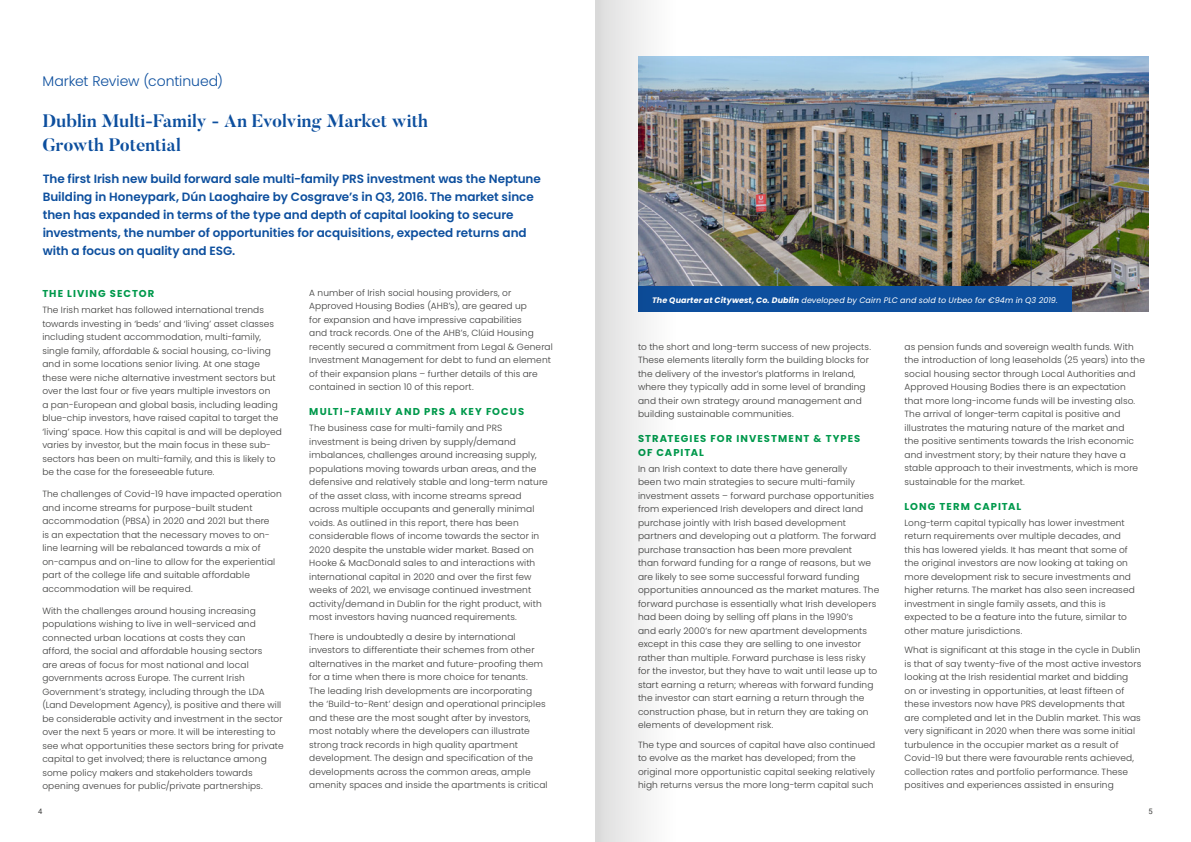
<style>
.page{position:relative;width:1191px;height:842px;background:#fff}
.page>*{position:absolute;margin:0;border:0;box-sizing:border-box;transform-origin:0 0}
.t1{font:700 18px/24px "Butler";color:#0d4f9e}
.t2{font:300 14px "Poppins";letter-spacing:-.005em;color:#0d4f9e}
.t3{font:600 12px/18px "Poppins";letter-spacing:-.005em;color:#0d4f9e}
.t4{font:700 10px/13.5px "Poppins";letter-spacing:.1em;color:#00994c}
.t5{font:300 9px/13.5px "Poppins";letter-spacing:.01em;color:#3c3c3b}
.t6{font:italic 8px "Poppins";letter-spacing:.01em;color:#fff}
.t7{font:7.5px "Roboto";color:#3c3c3b}
.s1{font-weight:700}
</style>
<div class="page">
<img style="left:675px;top:57px;width:473px;height:255px">
<div style="left:638px;top:286px;width:434px;height:26px;background:#0d4f9e"></div>
<svg style="left:595px;top:0;width:80px;height:842px"></svg>
<h2 class="t2" style="left:43px;top:73px;width:182px">Market Review (continued)</h2>
<h1 class="t1" style="left:42px;top:109px;width:387px">Dublin Multi-Family - An Evolving Market with<br>Growth Potential</h1>
<p class="t3" style="left:43px;top:170px;width:499px">The first Irish new build forward sale multi-family PRS investment was the Neptune Building in Honeypark, Dún Laoghaire by Cosgrave’s in Q3, 2016. The market since then has expanded in terms of the type and depth of capital looking to secure investments, the number of opportunities for acquisitions, expected returns and with a focus on quality and ESG.</p>
<p class="t4" style="left:42px;top:286px;width:114px">THE LIVING SECTOR</p>
<p class="t5" style="left:42px;top:303px;width:241px">The Irish market has followed international trends towards investing in ‘beds’ and ‘living’ asset classes including student accommodation, multi-family, single family, affordable &amp; social housing, co-living and in some locations senior living. At one stage these were niche alternative investment sectors but over the last four or five years multiple investors on<br>a pan-European and global basis, including leading blue-chip investors, have raised capital to target the ‘living’ space. How this capital is and will be deployed varies by investor, but the main focus in these sub&shy;sectors has been on multi-family, and this is likely to be the case for the foreseeable future.</p>
<p class="t5" style="left:42px;top:487px;width:241px">The challenges of Covid-19 have impacted operation and income streams for purpose-built student accommodation (PBSA) in 2020 and 2021 but there<br>is an expectation that the necessary moves to on&shy;line learning will be rebalanced towards a mix of on-campus and on-line to allow for the experiential part of the college life and suitable affordable accommodation will be required.</p>
<p class="t5" style="left:42px;top:604px;width:243px">With the challenges around housing increasing populations wishing to live in well-serviced and connected urban locations at costs they can<br>afford, the social and affordable housing sectors<br>are areas of focus for most national and local governments across Europe. The current Irish Government’s strategy, including through the LDA (Land Development Agency), is positive and there will be considerable activity and investment in the sector over the next 5 years or more. It will be interesting to see what opportunities these sectors bring for private capital to get involved; there is reluctance among some policy makers and stakeholders towards opening avenues for public/private partnerships.</p>
<p class="t5" style="left:309px;top:286px;width:245px">A number of Irish social housing providers, or Approved Housing Bodies (AHB’s), are geared up<br>for expansion and have impressive capabilities<br>and track records. One of the AHB’s, Clúid Housing recently secured a commitment from Legal &amp; General Investment Management for debt to fund an element of their expansion plans – further details of this are contained in section 10 of this report.</p>
<p class="t4" style="left:309px;top:405px;width:216px">MULTI-FAMILY AND PRS A KEY FOCUS</p>
<p class="t5" style="left:309px;top:421px;width:240px">The business case for multi-family and PRS investment is being driven by supply/demand imbalances, challenges around increasing supply, populations moving towards urban areas, and the defensive and relatively stable and long-term nature of the asset class, with income streams spread across multiple occupants and generally minimal voids. As outlined in this report, there has been considerable flows of income towards the sector in 2020 despite the unstable wider market. Based on Hooke &amp; MacDonald sales to and interactions with international capital in 2020 and over the first few weeks of 2021, we envisage continued investment activity/demand in Dublin for the right product, with most investors having nuanced requirements.</p>
<p class="t5" style="left:309px;top:630px;width:240px">There is undoubtedly a desire by international investors to differentiate their schemes from other alternatives in the market and future-proofing them for a time when there is more choice for tenants.<br>The leading Irish developments are incorporating the ‘Build-to-Rent’ design and operational principles and these are the most sought after by investors, most notably where the developers can illustrate strong track records in high quality apartment development. The design and specification of the developments across the common areas, ample amenity spaces and inside the apartments is critical</p>
<p class="t6" style="left:652px;top:296px;width:407px"><span class="s1">The Quarter at Citywest, Co. Dublin</span> developed by Cairn PLC and sold to Urbeo for €94m in Q3 2019.</p>
<p class="t5" style="left:638px;top:340px;width:234px">to the short and long-term success of new projects.<br>These elements literally form the building blocks for the delivery of the investor’s platforms in Ireland, where they typically add in some level of branding and their own strategy around management and building sustainable communities.</p>
<p class="t4" style="left:638px;top:432px;width:224px">STRATEGIES FOR INVESTMENT &amp; TYPES<br>OF CAPITAL</p>
<p class="t5" style="left:638px;top:462px;width:243px">In an Irish context to date there have generally<br>been two main strategies to secure multi-family investment assets – forward purchase opportunities from experienced Irish developers and direct land purchase jointly with Irish based development partners and developing out a platform. The forward purchase transaction has been more prevalent<br>than forward funding for a range of reasons, but we are likely to see some successful forward funding opportunities announced as the market matures. The forward purchase is essentially what Irish developers had been doing by selling off plans in the 1990’s<br>and early 2000’s for new apartment developments except in this case they are selling to one investor rather than multiple. Forward purchase is less risky for the investor, but they have to wait until lease up to start earning a return; whereas with forward funding the investor can start earning a return through the construction phase, but in return they are taking on elements of development risk.</p>
<p class="t5" style="left:638px;top:738px;width:239px">The type and sources of capital have also continued to evolve as the market has developed; from the original more opportunistic capital seeking relatively high returns versus the more long-term capital such</p>
<p class="t5" style="left:904px;top:340px;width:242px">as pension funds and sovereign wealth funds. With the introduction of long leaseholds (25 years) into the social housing sector through Local Authorities and Approved Housing Bodies there is an expectation that more long-income funds will be investing also.<br>The arrival of longer-term capital is positive and illustrates the maturing nature of the market and<br>the positive sentiments towards the Irish economic and investment story; by their nature they have a stable approach to their investments, which is more sustainable for the market.</p>
<p class="t4" style="left:904px;top:499px;width:118px">LONG TERM CAPITAL</p>
<p class="t5" style="left:904px;top:516px;width:232px">Long-term capital typically has lower investment return requirements over multiple decades, and this has lowered yields. It has meant that some of the original investors are now looking at taking on more development risk to secure investments and higher returns. The market has also seen increased investment in single family assets, and this is expected to be a feature into the future, similar to other mature jurisdictions.</p>
<p class="t5" style="left:904px;top:643px;width:238px">What is significant at this stage in the cycle in Dublin is that of say twenty-five of the most active investors looking at the Irish residential market and bidding on or investing in opportunities, at least fifteen of these investors now have PRS developments that are completed and let in the Dublin market. This was very significant in 2020 when there was some initial turbulence in the occupier market as a result of Covid-19 but there were favourable rents achieved, collection rates and portfolio performance. These positives and experiences assisted in ensuring</p>
<p class="t7" style="left:38px;top:806px;width:6px">4</p>
<p class="t7" style="left:1148px;top:806px;width:6px">5</p>
</div>
